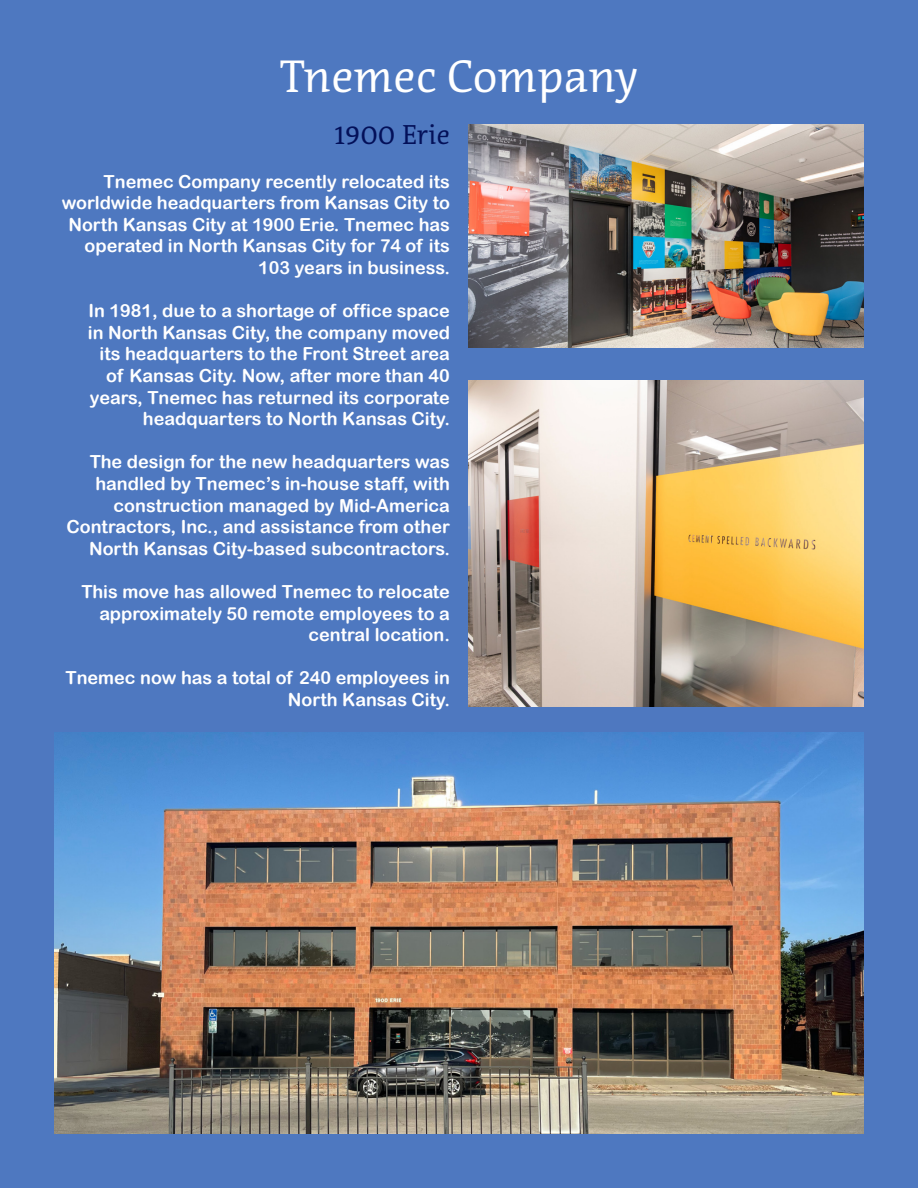
<style>
.page{position:relative;width:918px;height:1188px;background:#4e78c0}
.page>*{position:absolute;margin:0;border:0;box-sizing:border-box;transform-origin:0 0}
.t1{font:300 45px "Acuta";color:#fff}
.t2{font:300 27px "Acuta";color:#031059}
.t3{font:18px/21.6px "Arial Rounded MT Bold";color:#fff;text-align:right}
</style>
<div class="page">
<img style="left:54px;top:732px;width:810px;height:402px">
<img style="left:468px;top:124px;width:396px;height:224px">
<img style="left:468px;top:380px;width:396px;height:326px">
<p class="t1" style="left:280px;top:50px;width:359px">Tnemec Company</p>
<p class="t2" style="left:334px;top:119px;width:117px">1900 Erie</p>
<p class="t3" style="left:62px;top:170px;width:390px">Tnemec Company recently relocated its worldwide headquarters from Kansas City to North Kansas City at 1900 Erie. Tnemec has operated in North Kansas City for 74 of its 103 years in business.</p>
<p class="t3" style="left:88px;top:300px;width:364px">In 1981, due to a shortage of office space in North Kansas City, the company moved its headquarters to the Front Street area of Kansas City. Now, after more than 40 years, Tnemec has returned its corporate headquarters to North Kansas City.</p>
<p class="t3" style="left:67px;top:451px;width:385px">The design for the new headquarters was handled by Tnemec’s in-house staff, with construction managed by Mid-America Contractors, Inc., and assistance from other North Kansas City-based subcontractors.</p>
<p class="t3" style="left:81px;top:581px;width:370px">This move has allowed Tnemec to relocate approximately 50 remote employees to a central location.</p>
<p class="t3" style="left:66px;top:667px;width:386px">Tnemec now has a total of 240 employees in<br>North Kansas City.</p>
</div>
